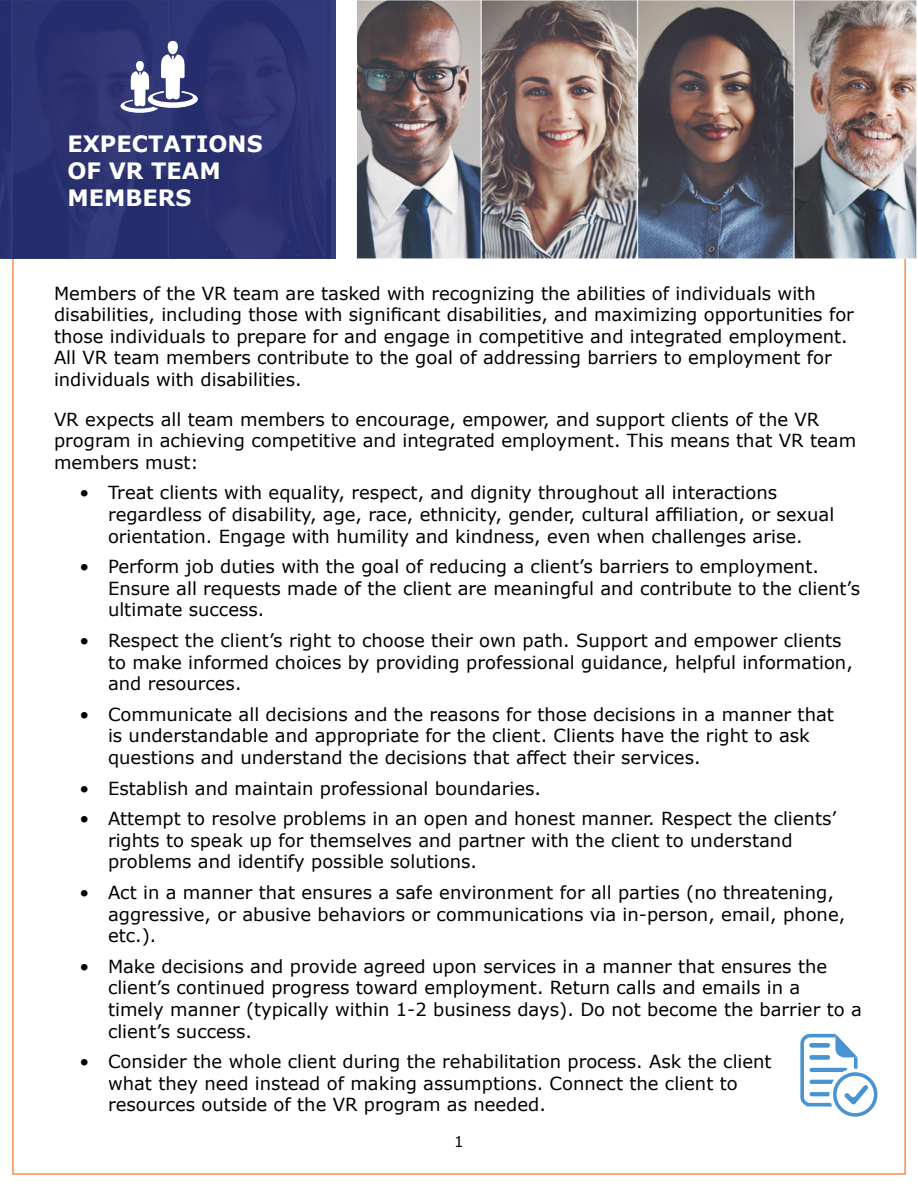
<style>
.page{position:relative;width:918px;height:1188px;background:#fff}
.page>*{position:absolute;margin:0;border:0;box-sizing:border-box;transform-origin:0 0}
.t1{font:700 22.5px/27px "Verdana";color:#fff}
.t2{font:18px/21.6px "Verdana";color:#000}
.t3{font:15px "Verdana";color:#000}
</style>
<div class="page">
<img style="left:335px;top:0;width:581px;height:258px">
<div style="left:0;top:0;width:335px;height:259px;background:#2d3170"></div>
<svg style="left:120px;top:41px;width:78px;height:72px"></svg>
<svg style="left:800px;top:1034px;width:77px;height:83px"></svg>
<p class="t1" style="left:67px;top:130px;width:197px">EXPECTATIONS<br>OF VR TEAM<br>MEMBERS</p>
<p class="t2" style="left:54px;top:282px;width:801px">Members of the VR team are tasked with recognizing the abilities of individuals with disabilities, including those with significant disabilities, and maximizing opportunities for those individuals to prepare for and engage in competitive and integrated employment.<br>All VR team members contribute to the goal of addressing barriers to employment for individuals with disabilities.</p>
<p class="t2" style="left:54px;top:408px;width:804px">VR expects all team members to encourage, empower, and support clients of the VR program in achieving competitive and integrated employment. This means that VR team members must:</p>
<p class="t2" style="left:108px;top:482px;width:728px;text-indent:-28px">• Treat clients with equality, respect, and dignity throughout all interactions regardless of disability, age, race, ethnicity, gender, cultural affiliation, or sexual orientation. Engage with humility and kindness, even when challenges arise.</p>
<p class="t2" style="left:108px;top:556px;width:754px;text-indent:-28px">• Perform job duties with the goal of reducing a client’s barriers to employment.<br>Ensure all requests made of the client are meaningful and contribute to the client’s ultimate success.</p>
<p class="t2" style="left:108px;top:630px;width:746px;text-indent:-28px">• Respect the client’s right to choose their own path. Support and empower clients to make informed choices by providing professional guidance, helpful information, and resources.</p>
<p class="t2" style="left:108px;top:703px;width:727px;text-indent:-28px">• Communicate all decisions and the reasons for those decisions in a manner that is understandable and appropriate for the client. Clients have the right to ask questions and understand the decisions that affect their services.</p>
<p class="t2" style="left:80px;top:777px;width:463px">• Establish and maintain professional boundaries.</p>
<p class="t2" style="left:108px;top:808px;width:730px;text-indent:-28px">• Attempt to resolve problems in an open and honest manner. Respect the clients’ rights to speak up for themselves and partner with the client to understand problems and identify possible solutions.</p>
<p class="t2" style="left:108px;top:882px;width:739px;text-indent:-28px">• Act in a manner that ensures a safe environment for all parties (no threatening, aggressive, or abusive behaviors or communications via in-person, email, phone, etc.).</p>
<p class="t2" style="left:108px;top:955px;width:755px;text-indent:-28px">• Make decisions and provide agreed upon services in a manner that ensures the client’s continued progress toward employment. Return calls and emails in a<br>timely manner (typically within 1-2 business days). Do not become the barrier to a client’s success.</p>
<p class="t2" style="left:108px;top:1051px;width:665px;text-indent:-28px">• Consider the whole client during the rehabilitation process. Ask the client what they need instead of making assumptions. Connect the client to resources outside of the VR program as needed.</p>
<p class="t3" style="left:454px;top:1131px;width:11px">1</p>
</div>
